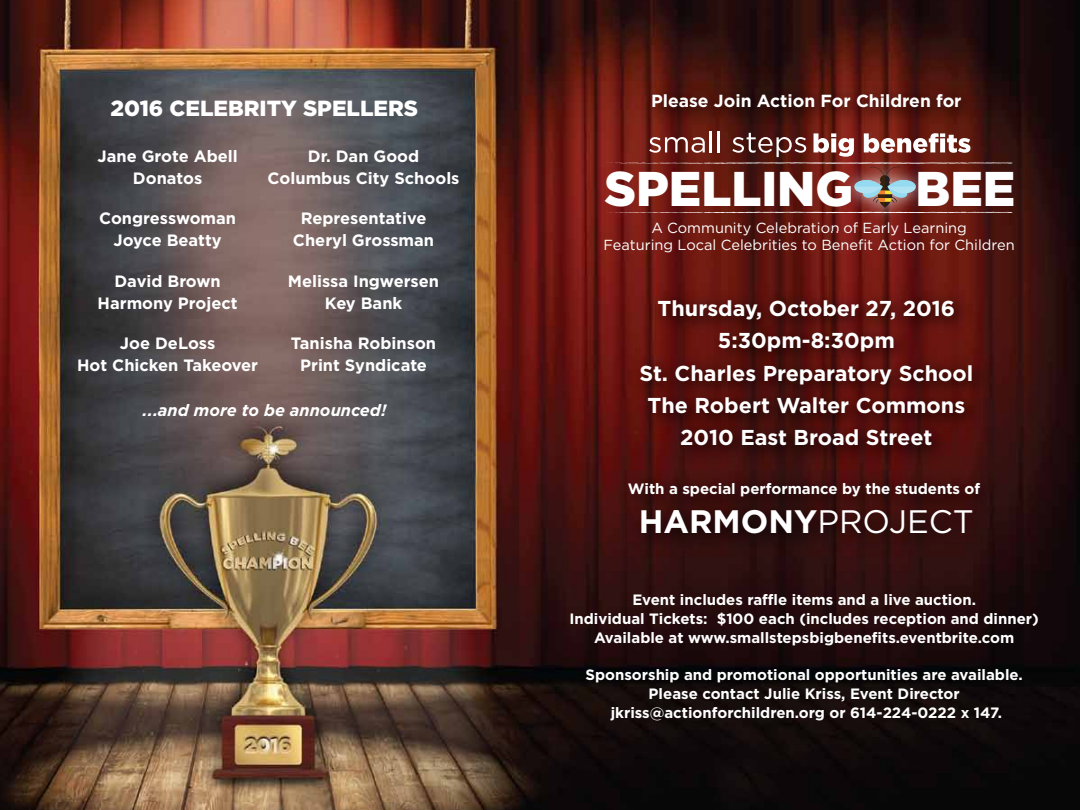
<style>
.page{position:relative;width:1080px;height:810px;background:#fff}
.page>*{position:absolute;margin:0;border:0;box-sizing:border-box;transform-origin:0 0}
.t1{font:900 48.75px "Gotham";color:#fff}
.t2{font:700 32.5px "Gotham";color:#fff}
.t3{font:900 21.88px "Gotham";color:#fff}
.t4{font:700 21.5px/32.4px "Gotham";color:#fff;text-align:center}
.t5{font:700 17.5px "Gotham";color:#fff}
.t6{font:700 16.38px/21.9px "Gotham";color:#fff;text-align:center}
.t7{font:italic 700 16.38px "Gotham";color:#fff}
.t8{font:700 15px/18.8px "Gotham";color:#fff;text-align:center}
.t9{font:14.62px/17.5px "Gotham";color:#fff;text-align:center}
.s1{font-weight:400}
</style>
<div class="page">
<img style="left:0;top:0;width:1080px;height:810px">
<img style="left:612px;top:76px;width:397px;height:510px">
<hr style="left:710px;top:131px;width:2px;height:21px;background:#fff">
<hr style="left:717px;top:131px;width:3px;height:21px;background:#fff">
<img style="left:620px;top:487px;width:382px;height:80px">
<img style="left:832px;top:214px;width:106px;height:16px">
<svg style="left:607px;top:133px;width:406px;height:81px;background:#76352e"></svg>
<h3 class="t3" style="left:110px;top:96px;width:309px">2016 CELEBRITY SPELLERS</h3>
<p class="t5" style="left:651px;top:91px;width:312px">Please Join Action For Children for</p>
<p class="t6" style="left:98px;top:145px;width:142px">Jane Grote Abell<br>Donatos</p>
<p class="t6" style="left:99px;top:207px;width:139px">Congresswoman<br>Joyce Beatty</p>
<p class="t6" style="left:98px;top:270px;width:142px">David Brown<br>Harmony Project</p>
<p class="t6" style="left:77px;top:332px;width:183px">Joe DeLoss<br>Hot Chicken Takeover</p>
<p class="t6" style="left:268px;top:145px;width:193px">Dr. Dan Good<br>Columbus City Schools</p>
<p class="t6" style="left:293px;top:207px;width:143px">Representative<br>Cheryl Grossman</p>
<p class="t6" style="left:288px;top:270px;width:153px">Melissa Ingwersen<br>Key Bank</p>
<p class="t6" style="left:291px;top:332px;width:147px">Tanisha Robinson<br>Print Syndicate</p>
<p class="t7" style="left:143px;top:401px;width:245px">...and more to be announced!</p>
<h1 class="t1" style="left:604px;top:160px;width:250px">SPELLING</h1>
<h1 class="t1" style="left:916px;top:160px;width:101px">BEE</h1>
<p class="t9" style="left:604px;top:218px;width:413px">A Community Celebration of Early Learning<br>Featuring Local Celebrities to Benefit Action for Children</p>
<h3 class="t4" style="left:639px;top:292px;width:335px">Thursday, October 27, 2016<br>5:30pm-8:30pm<br>St. Charles Preparatory School<br>The Robert Walter Commons<br>2010 East Broad Street</h3>
<p class="t8" style="left:628px;top:479px;width:354px">With a special performance by the students of</p>
<h2 class="t2" style="left:639px;top:503px;width:337px">HARMONY<span class="s1">PROJECT</span></h2>
<p class="t8" style="left:570px;top:590px;width:471px">Event includes raffle items and a live auction.<br>Individual Tickets: $100 each (includes reception and dinner)<br>Available at www.smallstepsbigbenefits.eventbrite.com</p>
<p class="t8" style="left:586px;top:665px;width:439px">Sponsorship and promotional opportunities are available.<br>Please contact Julie Kriss, Event Director jkriss@actionforchildren.org or 614-224-0222 x 147.</p>
</div>
